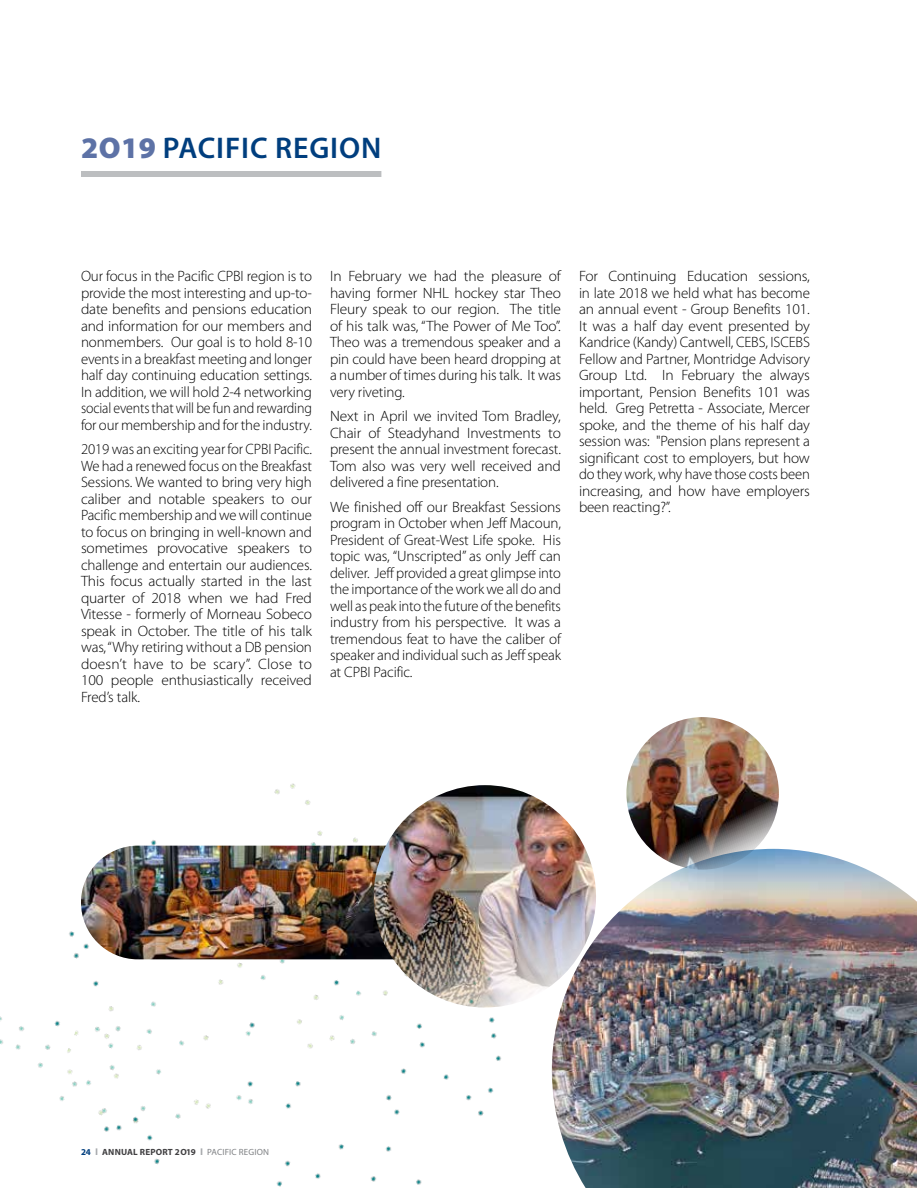
<style>
.page{position:relative;width:918px;height:1188px;background:#fff}
.page>*{position:absolute;margin:0;border:0;box-sizing:border-box;transform-origin:0 0}
.t1{font:600 30px "Myriad Pro";letter-spacing:.03em;color:#003e7e}
.t2{font:300 15px/16.5px "Myriad Pro";letter-spacing:-.01em;color:#000;text-align:justify}
.t3{font:700 9px "Myriad Pro";letter-spacing:.02em;color:#414042}
.s1{font-weight:900;color:#5d72a6}
.s2{color:#003e7e}
.s3{font-family:"Verlag";font-weight:900;color:#a7a9ac}
.s4{font-weight:400;color:#808285}
</style>
<div class="page">
<div style="left:81px;top:171px;width:300px;height:6px;background:#bcbec0"></div>
<img style="left:0;top:800px;width:501px;height:387px">
<img style="left:552px;top:849px;width:365px;height:339px">
<img style="left:81px;top:846px;width:312px;height:113px">
<img style="left:374px;top:785px;width:222px;height:223px;border-radius:111px">
<img style="left:626px;top:717px;width:153px;height:153px;border-radius:76px">
<h1 class="t1" style="left:81px;top:128px;width:302px"><span class="s1">2O19</span> PACIFIC REGION</h1>
<p class="t2" style="left:81px;top:268px;width:233px">Our focus in the Pacific CPBI region is to provide the most interesting and up-to&shy;date benefits and pensions education and information for our members and nonmembers. Our goal is to hold 8-10 events in a breakfast meeting and longer half day continuing education settings.<br>In addition, we will hold 2-4 networking social events that will be fun and rewarding for our membership and for the industry.</p>
<p class="t2" style="left:81px;top:441px;width:233px">2019 was an exciting year for CPBI Pacific.<br>We had a renewed focus on the Breakfast Sessions. We wanted to bring very high caliber and notable speakers to our Pacific membership and we will continue to focus on bringing in well-known and sometimes provocative speakers to challenge and entertain our audiences.<br>This focus actually started in the last quarter of 2018 when we had Fred Vitesse - formerly of Morneau Sobeco speak in October. The title of his talk was, “Why retiring without a DB pension doesn’t have to be scary”. Close to 100 people enthusiastically received Fred’s talk.</p>
<p class="t2" style="left:330px;top:268px;width:233px">In February we had the pleasure of having former NHL hockey star Theo Fleury speak to our region. The title of his talk was, “The Power of Me Too”.<br>Theo was a tremendous speaker and a pin could have been heard dropping at a number of times during his talk. It was very riveting.</p>
<p class="t2" style="left:330px;top:408px;width:233px">Next in April we invited Tom Bradley, Chair of Steadyhand Investments to present the annual investment forecast.<br>Tom also was very well received and delivered a fine presentation.</p>
<p class="t2" style="left:330px;top:499px;width:233px">We finished off our Breakfast Sessions program in October when Jeff Macoun, President of Great-West Life spoke. His topic was, “Unscripted” as only Jeff can deliver. Jeff provided a great glimpse into the importance of the work we all do and well as peak into the future of the benefits industry from his perspective. It was a tremendous feat to have the caliber of speaker and individual such as Jeff speak at CPBI Pacific.</p>
<p class="t2" style="left:579px;top:268px;width:233px">For Continuing Education sessions, in late 2018 we held what has become an annual event - Group Benefits 101.<br>It was a half day event presented by Kandrice (Kandy) Cantwell, CEBS, ISCEBS Fellow and Partner, Montridge Advisory Group Ltd. In February the always important, Pension Benefits 101 was held. Greg Petretta - Associate, Mercer spoke, and the theme of his half day session was: "Pension plans represent a significant cost to employers, but how do they work, why have those costs been increasing, and how have employers been reacting?”.</p>
<p class="t3" style="left:81px;top:1146px;width:190px"><span class="s2">24</span> <span class="s3">I</span> ANNUAL REPORT 2O19 <span class="s3">I</span> <span class="s4">PACIFIC REGION</span></p>
</div>
